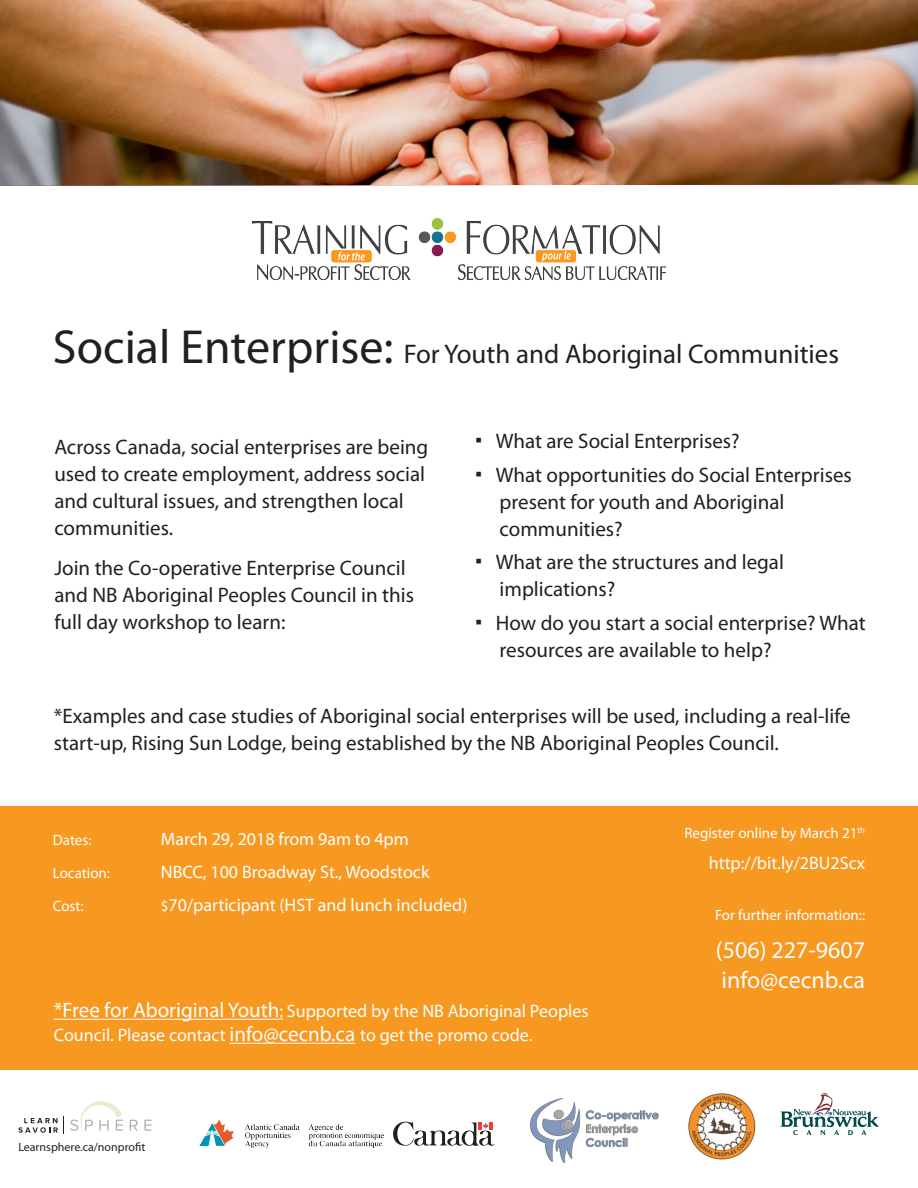
<style>
.page{position:relative;width:918px;height:1188px;background:#fff}
.page>*{position:absolute;margin:0;border:0;box-sizing:border-box;transform-origin:0 0}
.Paragraph_Style_1{font:27px "Myriad Pro";color:#231f20}
.t1{font:24px "Myriad Pro";color:#fff}
.Paragraph_Style_1-2{font:21px/27px "Myriad Pro";color:#231f20}
.Paragraph_Style_1-3{font:18px/24px "Myriad Pro";color:#fff}
.Paragraph_Style_1-4{font:15px "Myriad Pro";color:#fff}
.t2{font:12px "Myriad Pro";color:#231f20}
.s1{font-size:48px}
.s2{font-family:"Arial Unicode MS"}
.s3{font-size:15px}
.s4{font-size:21px}
</style>
<div class="page">
<img style="left:0;top:0;width:918px;height:186px">
<div style="left:0;top:806px;width:918px;height:264px;background:#f79821"></div>
<img style="left:251px;top:218px;width:416px;height:63px">
<svg style="left:130px;top:1120px;width:8px;height:11px"></svg>
<svg style="left:144px;top:1120px;width:8px;height:11px"></svg>
<svg style="left:18px;top:1117px;width:46px;height:17px"></svg>
<svg style="left:70px;top:1101px;width:53px;height:30px"></svg>
<img style="left:200px;top:1120px;width:184px;height:28px">
<svg style="left:781px;top:1093px;width:98px;height:42px"></svg>
<svg style="left:393px;top:1121px;width:102px;height:25px"></svg>
<img style="left:530px;top:1097px;width:129px;height:66px">
<hr style="left:54px;top:1019px;width:225px;height:1px;background:#fff">
<hr style="left:230px;top:1043px;width:125px;height:1px;background:#fff">
<img style="left:688px;top:1093px;width:68px;height:67px">
<p class="Paragraph_Style_1" style="left:53px;top:338px;width:788px"><span class="s1">Social Enterprise:</span> For Youth and Aboriginal Communities</p>
<p class="Paragraph_Style_1-2" style="left:54px;top:433px;width:376px">Across Canada, social enterprises are being used to create employment, address social and cultural issues, and strengthen local communities.</p>
<p class="Paragraph_Style_1-2" style="left:54px;top:555px;width:361px">Join the Co-operative Enterprise Council and NB Aboriginal Peoples Council in this full day workshop to learn:</p>
<p class="Paragraph_Style_1-2" style="left:473px;top:427px;width:269px"><span class="s2">▪</span> What are Social Enterprises?</p>
<p class="Paragraph_Style_1-2" style="left:500px;top:461px;width:354px;text-indent:-27px"><span class="s2">▪</span> What opportunities do Social Enterprises present for youth and Aboriginal communities?</p>
<p class="Paragraph_Style_1-2" style="left:500px;top:548px;width:286px;text-indent:-27px"><span class="s2">▪</span> What are the structures and legal implications?</p>
<p class="Paragraph_Style_1-2" style="left:500px;top:609px;width:368px;text-indent:-27px"><span class="s2">▪</span> How do you start a social enterprise? What resources are available to help?</p>
<p class="Paragraph_Style_1-2" style="left:54px;top:702px;width:798px">*Examples and case studies of Aboriginal social enterprises will be used, including a real-life start-up, Rising Sun Lodge, being established by the NB Aboriginal Peoples Council.</p>
<p class="Paragraph_Style_1-4" style="left:53px;top:831px;width:40px">Dates:</p>
<p class="Paragraph_Style_1-3" style="left:161px;top:827px;width:250px">March 29, 2018 from 9am to 4pm</p>
<p class="Paragraph_Style_1-4" style="left:53px;top:864px;width:59px">Location:</p>
<p class="Paragraph_Style_1-3" style="left:161px;top:860px;width:270px">NBCC, 100 Broadway St., Woodstock</p>
<p class="Paragraph_Style_1-4" style="left:53px;top:897px;width:32px">Cost:</p>
<p class="Paragraph_Style_1-3" style="left:161px;top:893px;width:308px"><span class="s3">$</span>70/participant (HST and lunch included)</p>
<p class="Paragraph_Style_1-3" style="left:54px;top:999px;width:536px"><span class="s4">*Free for Aboriginal Youth</span>: Supported by the NB Aboriginal Peoples<br>Council. Please contact <span class="s4">info@cecnb.ca</span> to get the promo code.</p>
<p class="t2" style="left:18px;top:1139px;width:128px">Learnsphere.ca/nonprofit</p>
<p class="Paragraph_Style_1-4" style="left:685px;top:824px;width:182px">Register online by March 21<sup>th</sup></p>
<p class="Paragraph_Style_1-3" style="left:709px;top:851px;width:158px">http://bit.ly/2BU2Scx</p>
<p class="Paragraph_Style_1-4" style="left:715px;top:906px;width:152px">For further information::</p>
<p class="t1" style="left:716px;top:935px;width:151px">(506) 227-9607</p>
<p class="t1" style="left:722px;top:965px;width:145px">info@cecnb.ca</p>
</div>
